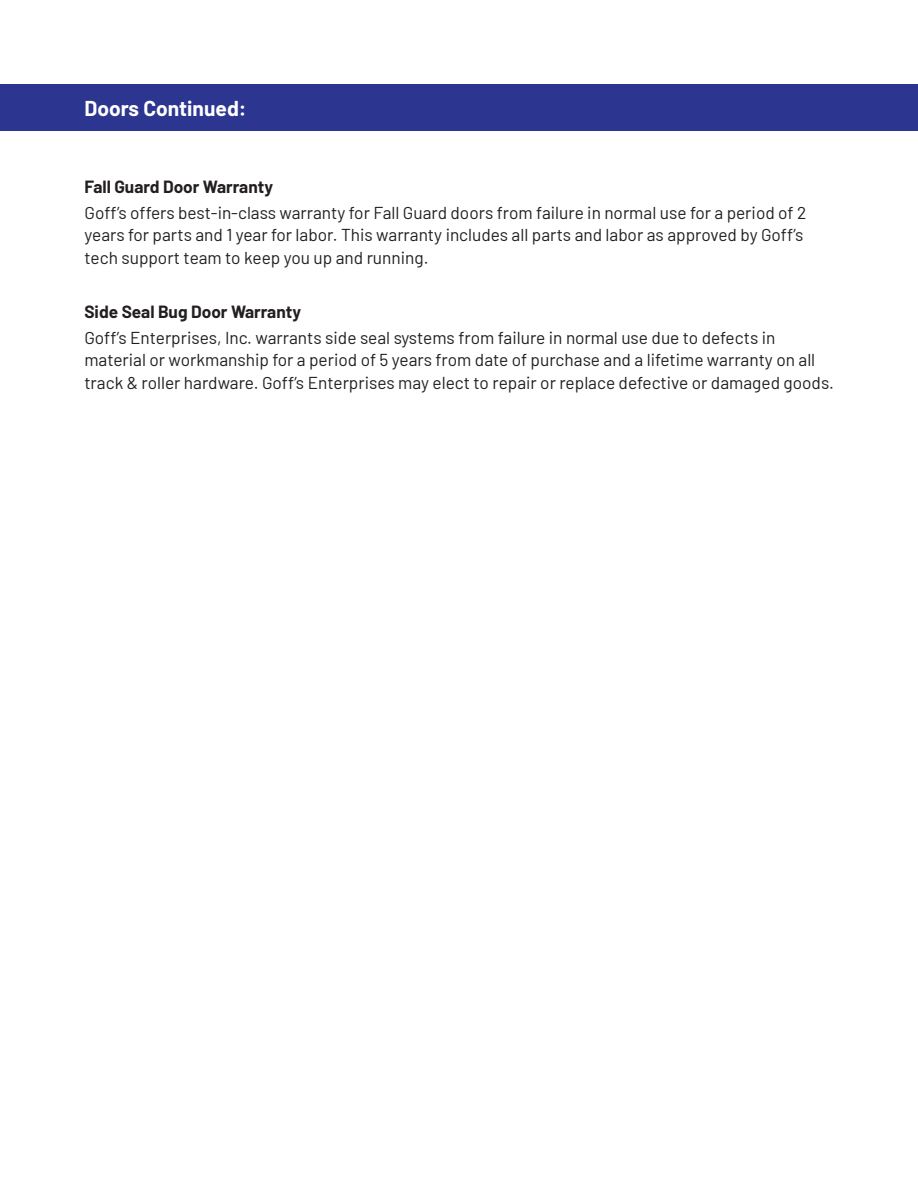
<style>
.page{position:relative;width:918px;height:1188px;background:#fff}
.page>*{position:absolute;margin:0;border:0;box-sizing:border-box;transform-origin:0 0}
.t1{font:700 21px "Barlow";color:#fff}
.t2{font:17.25px/22.5px "Barlow";color:#231f20}
.t3{font:700 17.25px "Barlow";color:#231f20}
</style>
<div class="page">
<div style="left:0;top:84px;width:918px;height:47px;background:#2c3691"></div>
<p class="t1" style="left:84px;top:93px;width:164px">Doors Continued:</p>
<p class="t3" style="left:85px;top:174px;width:190px">Fall Guard Door Warranty</p>
<p class="t2" style="left:85px;top:200px;width:723px">Goff’s offers best-in-class warranty for Fall Guard doors from failure in normal use for a period of 2 years for parts and 1 year for labor. This warranty includes all parts and labor as approved by Goff’s tech support team to keep you up and running.</p>
<p class="t3" style="left:84px;top:299px;width:218px">Side Seal Bug Door Warranty</p>
<p class="t2" style="left:84px;top:325px;width:693px">Goff’s Enterprises, Inc. warrants side seal systems from failure in normal use due to defects in</p>
<p class="t2" style="left:84px;top:348px;width:732px">material or workmanship for a period of 5 years from date of purchase and a lifetime warranty on all</p>
<p class="t2" style="left:84px;top:370px;width:751px">track &amp; roller hardware. Goff’s Enterprises may elect to repair or replace defective or damaged goods.</p>
</div>
